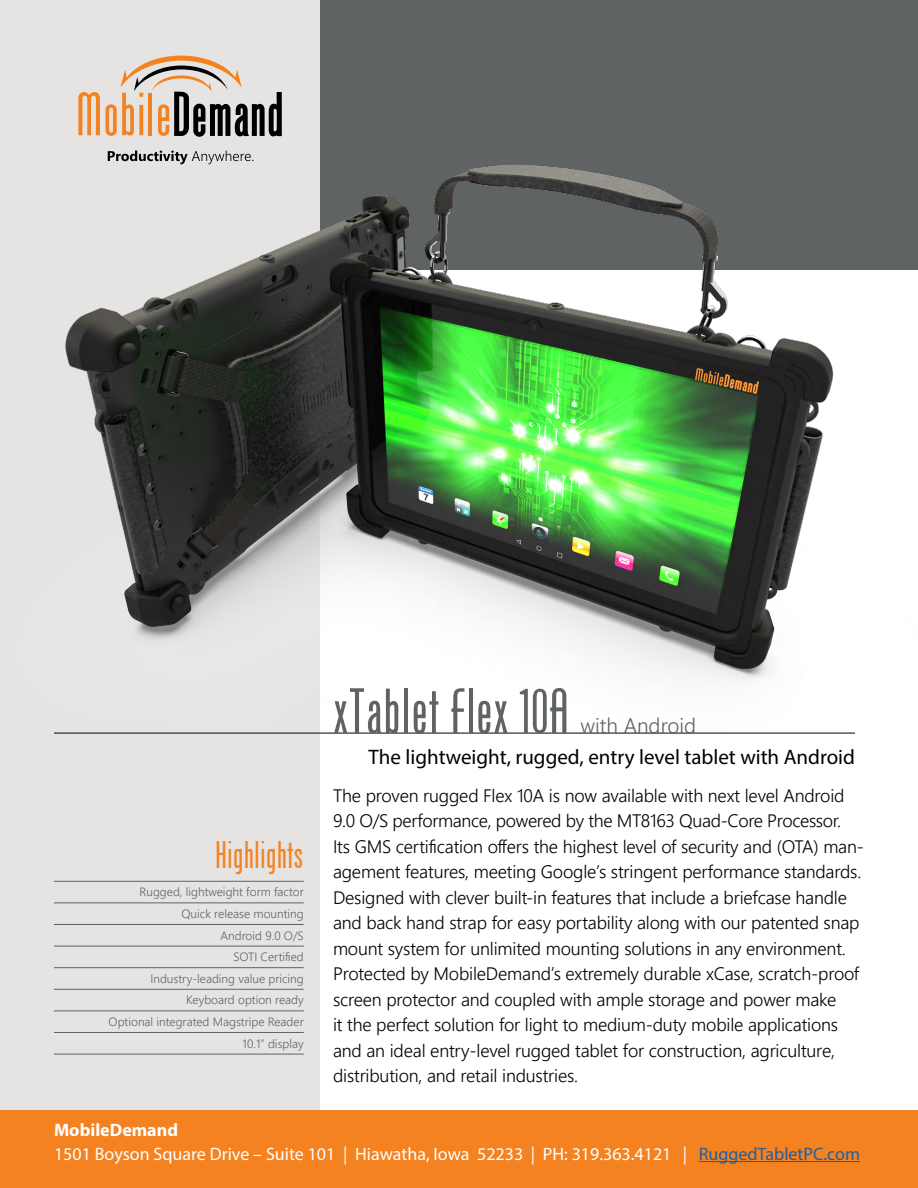
<style>
.page{position:relative;width:918px;height:1188px;background:#fff}
.page>*{position:absolute;margin:0;border:0;box-sizing:border-box;transform-origin:0 0}
.t1{font:60px "Cg Phenix American";color:#606363}
.t2{font:36px "Phenix American";color:#f58220}
.t3{font:21px "Myriad Pro";color:#000}
.t4{font:300 21px "Segoe UI";color:#606363}
.t5{font:300 18px/25.5px "Segoe UI";letter-spacing:-.01em;color:#000}
.t6{font:18px/24px "Myriad Pro";color:#fff}
.t7{font:300 12px/21.6px "Segoe UI";color:#606363;text-align:right}
.s1{font-weight:700}
.s2{color:#215e9e}
</style>
<div class="page">
<div style="left:0;top:0;width:918px;height:270px;background:#606363"></div>
<div style="left:0;top:0;width:320px;height:1188px;background:#e5e4e3"></div>
<svg style="left:78px;top:56px;width:204px;height:81px"></svg>
<svg style="left:108px;top:151px;width:143px;height:6px"></svg>
<div style="left:0;top:1110px;width:918px;height:78px;background:#f58220"></div>
<hr style="left:699px;top:1161px;width:161px;height:1px;background:#215e9e">
<img style="left:65px;top:157px;width:769px;height:524px">
<hr style="left:54px;top:733px;width:801px;height:1px;background:#000">
<hr style="left:54px;top:881px;width:250px;height:1px;background:#606363">
<hr style="left:54px;top:903px;width:250px;height:1px;background:#606363">
<hr style="left:54px;top:924px;width:250px;height:1px;background:#606363">
<hr style="left:54px;top:946px;width:250px;height:1px;background:#606363">
<hr style="left:54px;top:967px;width:250px;height:1px;background:#606363">
<hr style="left:54px;top:989px;width:250px;height:1px;background:#606363">
<hr style="left:54px;top:1011px;width:250px;height:1px;background:#606363">
<hr style="left:54px;top:1032px;width:250px;height:1px;background:#606363">
<hr style="left:54px;top:1054px;width:250px;height:1px;background:#606363">
<h1 class="t1" style="left:333px;top:676px;width:238px">xTablet Flex 10A</h1>
<p class="t4" style="left:580px;top:706px;width:117px">with Android</p>
<h2 class="t2" style="left:215px;top:834px;width:90px">Highlights</h2>
<p class="t7" style="left:109px;top:880px;width:197px">Rugged, lightweight form factor<br>Quick release mounting<br>Android 9.0 O/S<br>SOTI Certified<br>Industry-leading value pricing<br>Keyboard option ready<br>Optional integrated Magstripe Reader<br>10.1” display</p>
<p class="t3" style="left:369px;top:744px;width:488px">The lightweight, rugged, entry level tablet with Android</p>
<p class="t5" style="left:333px;top:781px;width:533px">The proven rugged Flex 10A is now available with next level Android 9.0 O/S performance, powered by the MT8163 Quad-Core Processor.<br>Its GMS certification offers the highest level of security and (OTA) man&shy;agement features, meeting Google’s stringent performance standards.<br>Designed with clever built-in features that include a briefcase handle and back hand strap for easy portability along with our patented snap mount system for unlimited mounting solutions in any environment.<br>Protected by MobileDemand’s extremely durable xCase, scratch-proof screen protector and coupled with ample storage and power make<br>it the perfect solution for light to medium-duty mobile applications and an ideal entry-level rugged tablet for construction, agriculture, distribution, and retail industries.</p>
<p class="t6" style="left:54px;top:1117px;width:808px"><span class="s1">MobileDemand<br></span>1501 Boyson Square Drive – Suite 101 | Hiawatha, Iowa 52233 | PH: 319.363.4121 | <span class="s2">RuggedTabletPC.com</span></p>
</div>
